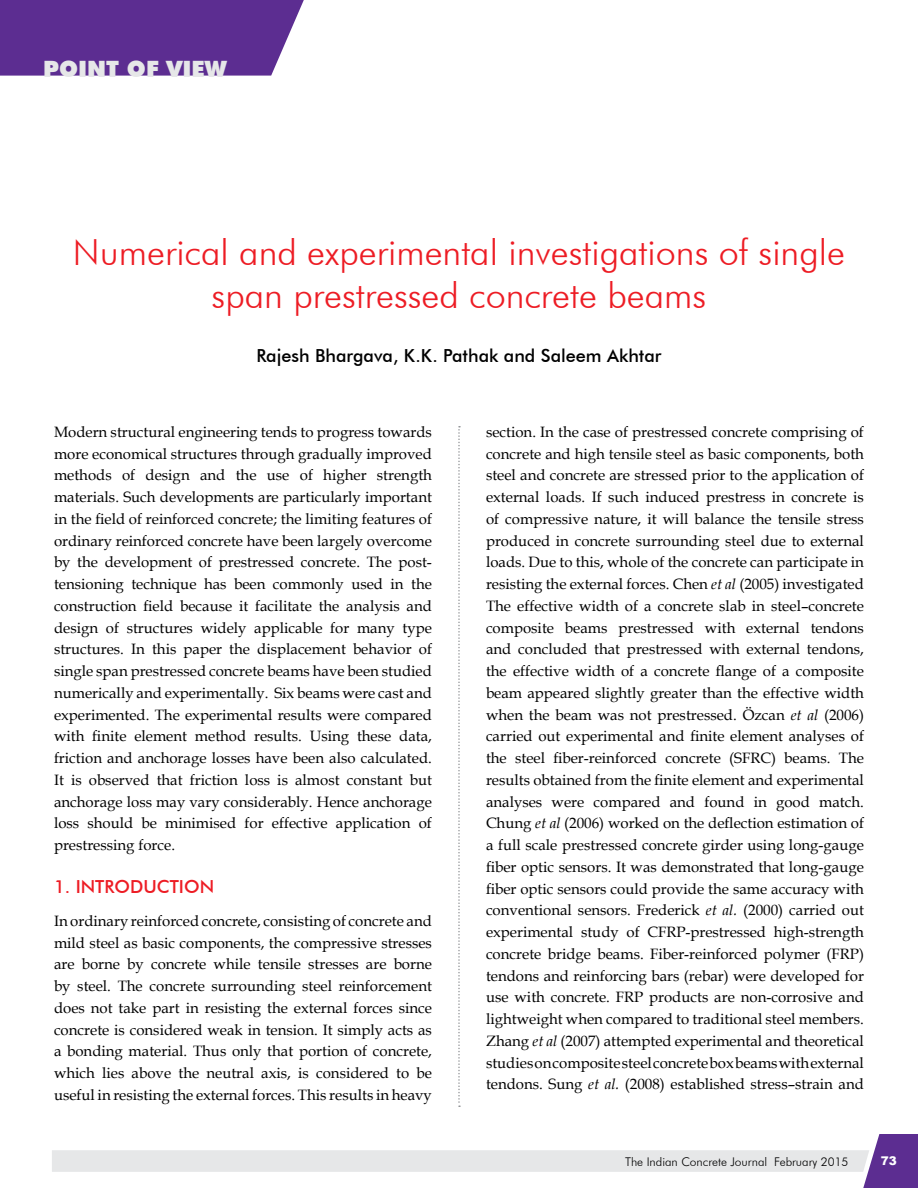
<style>
.page{position:relative;width:918px;height:1188px;background:#fff}
.page>*{position:absolute;margin:0;border:0;box-sizing:border-box;transform-origin:0 0}
.t1{font:300 36px/43.2px "Futura BT";color:#ed1c24;text-align:center}
.t2{font:900 22.5px "Futura BT";color:#e6e7e8}
.t3{font:500 18px "Futura BT";color:#000}
.t4{font:500 18px "Futura BT";color:#ed1c24}
.t5{font:15px/21.8px "Book Antiqua";color:#000;text-align:justify}
.t6{font:300 12px "Futura BT";color:#000}
.t7{font:900 12px "Arial";color:#fff}
.s1{font-style:italic}
</style>
<div class="page">
<div style="left:0;top:0;width:304px;height:76px;background:#5c2d91"></div>
<svg style="left:52px;top:1134px;width:866px;height:54px"></svg>
<svg style="left:458px;top:426px;width:2px;height:681px"></svg>
<h2 class="t2" style="left:43px;top:55px;width:185px">POINT OF VIEW</h2>
<h1 class="t1" style="left:73px;top:230px;width:774px">Numerical and experimental investigations of single span prestressed concrete beams</h1>
<p class="t3" style="left:256px;top:345px;width:406px">Rajesh Bhargava, K.K. Pathak and Saleem Akhtar</p>
<p class="t5" style="left:54px;top:421px;width:380px">Modern structural engineering tends to progress towards more economical structures through gradually improved methods of design and the use of higher strength materials. Such developments are particularly important in the field of reinforced concrete; the limiting features of ordinary reinforced concrete have been largely overcome by the development of prestressed concrete. The post&shy;tensioning technique has been commonly used in the construction field because it facilitate the analysis and design of structures widely applicable for many type structures. In this paper the displacement behavior of single span prestressed concrete beams have been studied numerically and experimentally. Six beams were cast and experimented. The experimental results were compared with finite element method results. Using these data, friction and anchorage losses have been also calculated.<br>It is observed that friction loss is almost constant but anchorage loss may vary considerably. Hence anchorage loss should be minimised for effective application of prestressing force.</p>
<p class="t4" style="left:54px;top:876px;width:162px">1. Introduction</p>
<p class="t5" style="left:54px;top:910px;width:380px">In ordinary reinforced concrete, consisting of concrete and mild steel as basic components, the compressive stresses are borne by concrete while tensile stresses are borne by steel. The concrete surrounding steel reinforcement does not take part in resisting the external forces since concrete is considered weak in tension. It simply acts as a bonding material. Thus only that portion of concrete, which lies above the neutral axis, is considered to be useful in resisting the external forces. This results in heavy</p>
<p class="t5" style="left:486px;top:421px;width:380px">section. In the case of prestressed concrete comprising of concrete and high tensile steel as basic components, both steel and concrete are stressed prior to the application of external loads. If such induced prestress in concrete is of compressive nature, it will balance the tensile stress produced in concrete surrounding steel due to external loads. Due to this, whole of the concrete can participate in resisting the external forces. Chen <span class="s1">et al</span> (2005) investigated The effective width of a concrete slab in steel–concrete composite beams prestressed with external tendons and concluded that prestressed with external tendons, the effective width of a concrete flange of a composite beam appeared slightly greater than the effective width when the beam was not prestressed. Özcan <span class="s1">et al</span> (2006) carried out experimental and finite element analyses of the steel fiber-reinforced concrete (SFRC) beams. The results obtained from the finite element and experimental analyses were compared and found in good match.<br>Chung <span class="s1">et al</span> (2006) worked on the deflection estimation of a full scale prestressed concrete girder using long-gauge fiber optic sensors. It was demonstrated that long-gauge fiber optic sensors could provide the same accuracy with conventional sensors. Frederick <span class="s1">et al.</span> (2000) carried out experimental study of CFRP-prestressed high-strength concrete bridge beams. Fiber-reinforced polymer (FRP) tendons and reinforcing bars (rebar) were developed for use with concrete. FRP products are non-corrosive and lightweight when compared to traditional steel members.<br>Zhang <span class="s1">et al</span> (2007) attempted experimental and theoretical studies on composite steel concrete box beams with external tendons. Sung <span class="s1">et al.</span> (2008) established stress–strain and</p>
<p class="t6" style="left:625px;top:1154px;width:225px">The Indian Concrete Journal February 2015</p>
<p class="t7" style="left:881px;top:1152px;width:18px">73</p>
</div>
